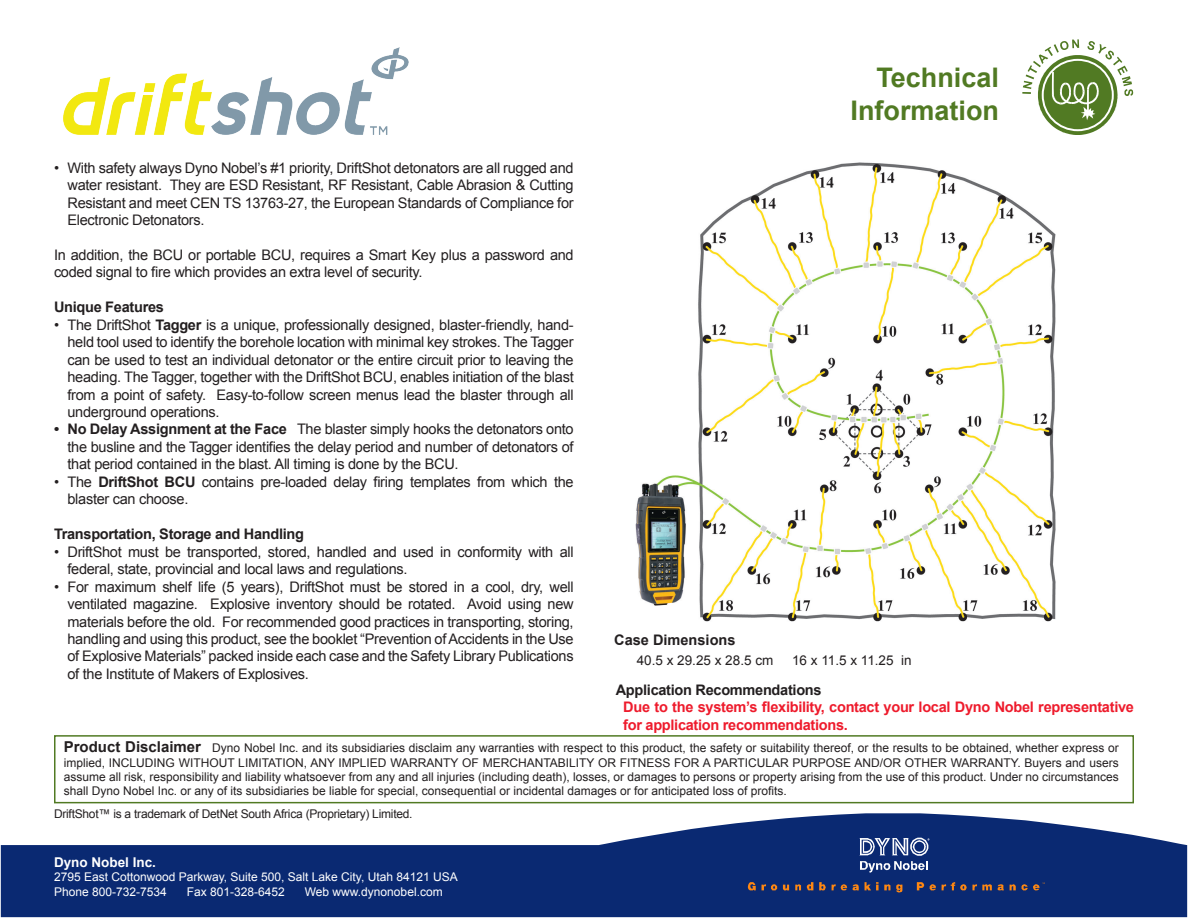
<style>
.page{position:relative;width:1188px;height:918px;background:#fff}
.page>*{position:absolute;margin:0;border:0;box-sizing:border-box;transform-origin:0 0}
.t1{font:700 27px/32.4px "Arial";color:#517a23;text-align:right}
.t2{font:14.55px/17.4px "Arial";letter-spacing:-.02em;color:#231f20;text-align:justify}
.t3{font:700 14.55px/17.4px "Arial";letter-spacing:-.02em;color:#ee1b2c}
.Brødtekst_sentrert_9{font:700 14.55px "Arial";letter-spacing:-.02em;color:#231f20}
.Brødtekst_sentrert_9-2{font:700 14.55px "Arial";color:#231f20}
.Brødtekst_sentrert_9-3{font:13.5px "Arial";color:#231f20}
.t4{font:700 13.5px "Arial";color:#fff}
.t5{font:12px/14.4px "Arial";letter-spacing:-.02em;color:#231f20;text-align:justify}
.t6{font:12px/14.4px "Arial";color:#fff}
.s1{font-weight:700}
.s2{font-weight:700;font-size:15px}
</style>
<div class="page">
<svg style="left:1px;top:813px;width:1186px;height:104px;fill:#0a2972"></svg>
<svg style="left:748px;top:882px;width:8px;height:8px"></svg>
<svg style="left:762px;top:884px;width:15px;height:6px"></svg>
<svg style="left:783px;top:885px;width:6px;height:5px"></svg>
<svg style="left:795px;top:884px;width:6px;height:6px"></svg>
<svg style="left:807px;top:882px;width:6px;height:8px"></svg>
<svg style="left:819px;top:882px;width:7px;height:8px"></svg>
<svg style="left:832px;top:884px;width:15px;height:6px"></svg>
<svg style="left:853px;top:884px;width:6px;height:6px"></svg>
<svg style="left:865px;top:882px;width:25px;height:8px"></svg>
<svg style="left:896px;top:884px;width:6px;height:8px"></svg>
<svg style="left:917px;top:882px;width:7px;height:8px"></svg>
<svg style="left:930px;top:884px;width:6px;height:6px"></svg>
<svg style="left:942px;top:882px;width:50px;height:8px"></svg>
<svg style="left:998px;top:884px;width:6px;height:6px"></svg>
<svg style="left:1010px;top:884px;width:6px;height:6px"></svg>
<svg style="left:859px;top:838px;width:71px;height:35px;background:#556b9d"></svg>
<svg style="left:1022px;top:883px;width:23px;height:7px"></svg>
<div style="left:54px;top:735px;width:1080px;height:68px;border:2px solid #517a23"></div>
<svg style="left:1022px;top:39px;width:111px;height:96px"></svg>
<img style="left:63px;top:47px;width:346px;height:88px">
<img style="left:635px;top:162px;width:421px;height:460px">
<p class="t2" style="left:68px;top:159px;width:508px;text-indent:-14px">• With safety always Dyno Nobel’s #1 priority, DriftShot detonators are all rugged and water resistant. They are ESD Resistant, RF Resistant, Cable Abrasion &amp; Cutting Resistant and meet CEN TS 13763-27, the European Standards of Compliance for Electronic Detonators.</p>
<p class="t2" style="left:54px;top:246px;width:521px">In addition, the BCU or portable BCU, requires a Smart Key plus a password and coded signal to fire which provides an extra level of security.</p>
<p class="Brødtekst_sentrert_9" style="left:54px;top:297px;width:111px">Unique Features</p>
<p class="t2" style="left:68px;top:316px;width:508px;text-indent:-14px">• The DriftShot <span class="s1">Tagger</span> is a unique, professionally designed, blaster-friendly, hand&shy;held tool used to identify the borehole location with minimal key strokes. The Tagger can be used to test an individual detonator or the entire circuit prior to leaving the heading. The Tagger, together with the DriftShot BCU, enables initiation of the blast from a point of safety. Easy-to-follow screen menus lead the blaster through all underground operations.</p>
<p class="t2" style="left:68px;top:421px;width:508px;text-indent:-14px"><span class="s1">• No Delay Assignment at the Face</span> The blaster simply hooks the detonators onto the busline and the Tagger identifies the delay period and number of detonators of that period contained in the blast. All timing is done by the BCU.</p>
<p class="t2" style="left:68px;top:473px;width:508px;text-indent:-14px">• The <span class="s1">DriftShot BCU</span> contains pre-loaded delay firing templates from which the blaster can choose.</p>
<p class="Brødtekst_sentrert_9" style="left:54px;top:524px;width:252px">Transportation, Storage and Handling</p>
<p class="t2" style="left:68px;top:543px;width:508px;text-indent:-14px">• DriftShot must be transported, stored, handled and used in conformity with all federal, state, provincial and local laws and regulations.</p>
<p class="t2" style="left:68px;top:578px;width:508px;text-indent:-14px">• For maximum shelf life (5 years), DriftShot must be stored in a cool, dry, well ventilated magazine. Explosive inventory should be rotated. Avoid using new materials before the old. For recommended good practices in transporting, storing, handling and using this product, see the booklet “Prevention of Accidents in the Use of Explosive Materials” packed inside each case and the Safety Library Publications of the Institute of Makers of Explosives.</p>
<h1 class="t1" style="left:851px;top:62px;width:150px">Technical<br>Information</h1>
<p class="Brødtekst_sentrert_9-2" style="left:614px;top:630px;width:123px">Case Dimensions</p>
<p class="Brødtekst_sentrert_9-3" style="left:637px;top:651px;width:138px">40.5 x 29.25 x 28.5 cm</p>
<p class="Brødtekst_sentrert_9-3" style="left:792px;top:651px;width:121px">16 x 11.5 x 11.25 in</p>
<p class="Brødtekst_sentrert_9" style="left:616px;top:679px;width:207px">Application Recommendations</p>
<p class="t3" style="left:623px;top:699px;width:512px">Due to the system’s flexibility, contact your local Dyno Nobel representative for application recommendations.</p>
<p class="t5" style="left:64px;top:741px;width:1056px"><span class="s2">Product Disclaimer</span> Dyno Nobel Inc. and its subsidiaries disclaim any warranties with respect to this product, the safety or suitability thereof, or the results to be obtained, whether express or implied, INCLUDING WITHOUT LIMITATION, ANY IMPLIED WARRANTY OF MERCHANTABILITY OR FITNESS FOR A PARTICULAR PURPOSE AND/OR OTHER WARRANTY. Buyers and users assume all risk, responsibility and liability whatsoever from any and all injuries (including death), losses, or damages to persons or property arising from the use of this product. Under no circumstances shall Dyno Nobel Inc. or any of its subsidiaries be liable for special, consequential or incidental damages or for anticipated loss of profits.</p>
<p class="t5" style="left:54px;top:806px;width:360px">DriftShot™ is a trademark of DetNet South Africa (Proprietary) Limited.</p>
<p class="t4" style="left:54px;top:853px;width:104px">Dyno Nobel Inc.</p>
<p class="t6" style="left:54px;top:870px;width:405px">2795 East Cottonwood Parkway, Suite 500, Salt Lake City, Utah 84121 USA<br>Phone 800-732-7534</p>
<p class="t6" style="left:187px;top:884px;width:100px">Fax 801-328-6452</p>
<p class="t6" style="left:305px;top:884px;width:139px">Web www.dynonobel.com</p>
</div>
